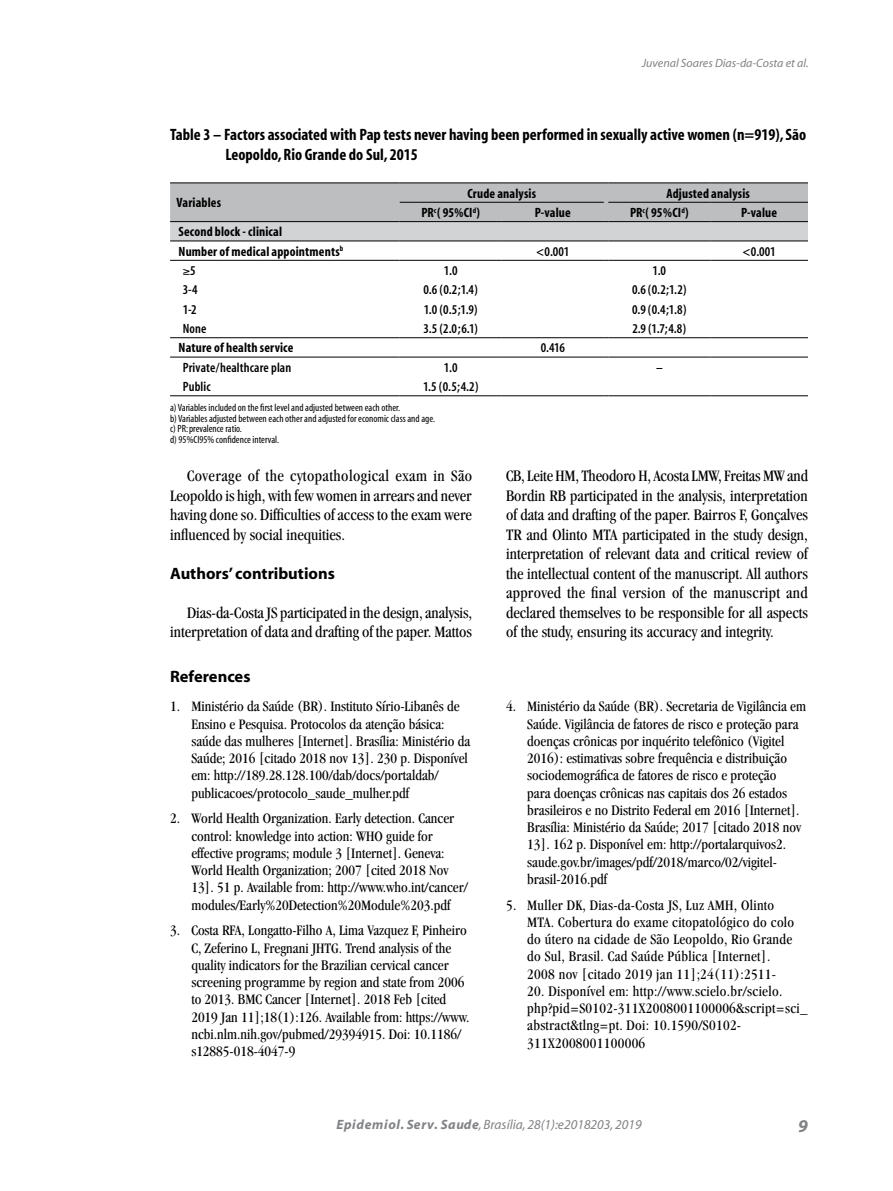
<style>
.page{position:relative;width:893px;height:1191px;background:#fff}
.page>*{position:absolute;margin:0;border:0;box-sizing:border-box;transform-origin:0 0}
.t1{font:italic 700 18px "Myriad";color:#808285}
.t2{font:condensed 16.5px/19.5px "Garamond";color:#000;text-align:justify}
.t3{font:700 condensed 16.5px/19.5px "Myriad";color:#000}
.t4{font:700 16.5px "Myriad";color:#000}
.t5{font:condensed 15px/17.2px "Garamond";color:#000}
.t6{font:condensed 15px/17.2px "Garamond";letter-spacing:.02em;color:#000}
.t7{font:600 condensed 13.5px "Myriad";letter-spacing:.01em;color:#000}
.t8{font:700 condensed 13.5px/19.4px "Myriad";letter-spacing:.01em;color:#000}
.t9{font:italic 13.5px "Myriad";color:#808285}
.t10{font:italic 12px "Myriad";color:#808285}
.t11{font:condensed 10.5px/10.5px "Myriad";color:#000}
.s1{font-weight:700}
</style>
<div class="page">
<svg style="left:170px;top:182px;width:638px;height:60px;background:#b8babb"></svg>
<hr style="left:608px;top:241px;width:102px;height:1px;background:#000">
<hr style="left:710px;top:241px;width:98px;height:1px;background:#000">
<hr style="left:170px;top:260px;width:230px;height:1px;background:#000">
<hr style="left:400px;top:260px;width:102px;height:1px;background:#000">
<hr style="left:502px;top:260px;width:102px;height:1px;background:#000">
<hr style="left:608px;top:260px;width:102px;height:1px;background:#000">
<hr style="left:710px;top:260px;width:98px;height:1px;background:#000">
<hr style="left:170px;top:337px;width:230px;height:1px;background:#000">
<hr style="left:400px;top:337px;width:102px;height:1px;background:#000">
<hr style="left:502px;top:337px;width:102px;height:1px;background:#000">
<hr style="left:608px;top:337px;width:102px;height:1px;background:#000">
<hr style="left:710px;top:337px;width:98px;height:1px;background:#000">
<hr style="left:170px;top:357px;width:230px;height:1px;background:#000">
<hr style="left:400px;top:357px;width:102px;height:1px;background:#000">
<hr style="left:502px;top:357px;width:102px;height:1px;background:#000">
<hr style="left:608px;top:357px;width:102px;height:1px;background:#000">
<hr style="left:710px;top:357px;width:98px;height:1px;background:#000">
<hr style="left:170px;top:395px;width:230px;height:1px;background:#000">
<hr style="left:400px;top:395px;width:102px;height:1px;background:#000">
<hr style="left:502px;top:395px;width:102px;height:1px;background:#000">
<hr style="left:608px;top:395px;width:102px;height:1px;background:#000">
<hr style="left:710px;top:395px;width:98px;height:1px;background:#000">
<p class="t10" style="left:642px;top:57px;width:168px">Juvenal Soares Dias-da-Costa et al.</p>
<p class="t3" style="left:225px;top:125px;width:582px;text-indent:-55px">Table 3 – Factors associated with Pap tests never having been performed in sexually active women (n=919), São<br>Leopoldo, Rio Grande do Sul, 2015</p>
<p class="t8" style="left:176px;top:194px;width:46px">Variables</p>
<p class="t8" style="left:467px;top:184px;width:70px">Crude analysis</p>
<p class="t8" style="left:666px;top:184px;width:85px">Adjusted analysis</p>
<p class="t8" style="left:421px;top:203px;width:60px">PR<sup>c</sup>( 95%CI<sup>d</sup>)</p>
<p class="t8" style="left:535px;top:203px;width:37px">P-value</p>
<p class="t8" style="left:630px;top:203px;width:60px">PR<sup>c</sup>( 95%CI<sup>d</sup>)</p>
<p class="t8" style="left:741px;top:203px;width:37px">P-value</p>
<p class="t8" style="left:179px;top:223px;width:166px">Second block - clinical<br>Number of medical appointments<sup>b</sup></p>
<p class="t7" style="left:536px;top:244px;width:35px">&lt;0.001</p>
<p class="t7" style="left:743px;top:244px;width:35px">&lt;0.001</p>
<p class="t7" style="left:183px;top:264px;width:14px">≥5</p>
<p class="t7" style="left:444px;top:264px;width:15px">1.0</p>
<p class="t7" style="left:653px;top:264px;width:15px">1.0</p>
<p class="t7" style="left:183px;top:283px;width:16px">3-4</p>
<p class="t7" style="left:423px;top:283px;width:56px">0.6 (0.2;1.4)</p>
<p class="t7" style="left:632px;top:283px;width:56px">0.6 (0.2;1.2)</p>
<p class="t7" style="left:183px;top:302px;width:15px">1-2</p>
<p class="t7" style="left:424px;top:302px;width:55px">1.0 (0.5;1.9)</p>
<p class="t7" style="left:632px;top:302px;width:56px">0.9 (0.4;1.8)</p>
<p class="t7" style="left:183px;top:322px;width:25px">None</p>
<p class="t7" style="left:423px;top:322px;width:56px">3.5 (2.0;6.1)</p>
<p class="t7" style="left:632px;top:322px;width:56px">2.9 (1.7;4.8)</p>
<p class="t8" style="left:179px;top:339px;width:116px">Nature of health service</p>
<p class="t7" style="left:541px;top:341px;width:26px">0.416</p>
<p class="t7" style="left:183px;top:360px;width:110px">Private/healthcare plan</p>
<p class="t7" style="left:444px;top:360px;width:15px">1.0</p>
<p class="t7" style="left:656px;top:360px;width:8px">–</p>
<p class="t7" style="left:183px;top:380px;width:29px">Public</p>
<p class="t7" style="left:423px;top:380px;width:57px">1.5 (0.5;4.2)</p>
<p class="t11" style="left:170px;top:403px;width:266px">a) Variables included on the first level and adjusted between each other.<br>b) Variables adjusted between each other and adjusted for economic class and age. c) PR: prevalence ratio.<br>d) 95%CI95% confidence interval.</p>
<p class="t2" style="left:170px;top:466px;width:304px;text-indent:17px">Coverage of the cytopathological exam in São Leopoldo is high, with few women in arrears and never having done so. Difficulties of access to the exam were influenced by social inequities.</p>
<p class="t4" style="left:170px;top:565px;width:166px">Authors’ contributions</p>
<p class="t2" style="left:170px;top:602px;width:304px;text-align:right">Dias-da-Costa JS participated in the design, analysis, interpretation of data and drafting of the paper. Mattos</p>
<p class="t2" style="left:506px;top:466px;width:303px">CB, Leite HM, Theodoro H, Acosta LMW, Freitas MW and Bordin RB participated in the analysis, interpretation of data and drafting of the paper. Bairros F, Gonçalves TR and Olinto MTA participated in the study design, interpretation of relevant data and critical review of the intellectual content of the manuscript. All authors approved the final version of the manuscript and declared themselves to be responsible for all aspects of the study, ensuring its accuracy and integrity.</p>
<p class="t4" style="left:170px;top:667px;width:82px">References</p>
<p class="t5" style="left:191px;top:698px;width:281px;text-indent:-21px">1. Ministério da Saúde (BR). Instituto Sírio-Libanês de Ensino e Pesquisa. Protocolos da atenção básica: saúde das mulheres [Internet]. Brasília: Ministério da Saúde; 2016 [citado 2018 nov 13]. 230 p. Disponível em: http://189.28.128.100/dab/docs/portaldab/ publicacoes/protocolo_saude_mulher.pdf</p>
<p class="t5" style="left:191px;top:810px;width:278px;text-indent:-21px">2. World Health Organization. Early detection. Cancer control: knowledge into action: WHO guide for effective programs; module 3 [Internet]. Geneva:<br>World Health Organization; 2007 [cited 2018 Nov 13]. 51 p. Available from: http://www.who.int/cancer/ modules/Early%20Detection%20Module%203.pdf</p>
<p class="t5" style="left:191px;top:922px;width:280px;text-indent:-21px">3. Costa RFA, Longatto-Filho A, Lima Vazquez F, Pinheiro C, Zeferino L, Fregnani JHTG. Trend analysis of the quality indicators for the Brazilian cervical cancer screening programme by region and state from 2006 to 2013. BMC Cancer [Internet]. 2018 Feb [cited 2019 Jan 11];18(1):126. Available from: https://www. ncbi.nlm.nih.gov/pubmed/29394915. Doi: 10.1186/ s12885-018-4047-9</p>
<p class="t5" style="left:527px;top:698px;width:280px;text-indent:-21px">4. Ministério da Saúde (BR). Secretaria de Vigilância em Saúde. Vigilância de fatores de risco e proteção para doenças crônicas por inquérito telefônico (Vigitel 2016): estimativas sobre frequência e distribuição sociodemográfica de fatores de risco e proteção<br>para doenças crônicas nas capitais dos 26 estados brasileiros e no Distrito Federal em 2016 [Internet].<br>Brasília: Ministério da Saúde; 2017 [citado 2018 nov 13]. 162 p. Disponível em: http://portalarquivos2. saude.gov.br/images/pdf/2018/marco/02/vigitel&shy;brasil-2016.pdf</p>
<p class="t6" style="left:527px;top:896px;width:268px;text-indent:-21px">5. Muller DK, Dias-da-Costa JS, Luz AMH, Olinto MTA. Cobertura do exame citopatológico do colo do útero na cidade de São Leopoldo, Rio Grande do Sul, Brasil. Cad Saúde Pública [Internet].<br>2008 nov [citado 2019 jan 11];24(11):2511-</p>
<p class="t6" style="left:527px;top:982px;width:282px">20. Disponível em: http://www.scielo.br/scielo. php?pid=S0102-311X2008001100006&amp;script=sci_ abstract&amp;tlng=pt. Doi: 10.1590/S0102- 311X2008001100006</p>
<p class="t9" style="left:336px;top:1117px;width:307px"><span class="s1">Epidemiol. Serv. Saude</span>, Brasília, 28(1):e2018203, 2019</p>
<p class="t1" style="left:798px;top:1116px;width:11px">9</p>
</div>
